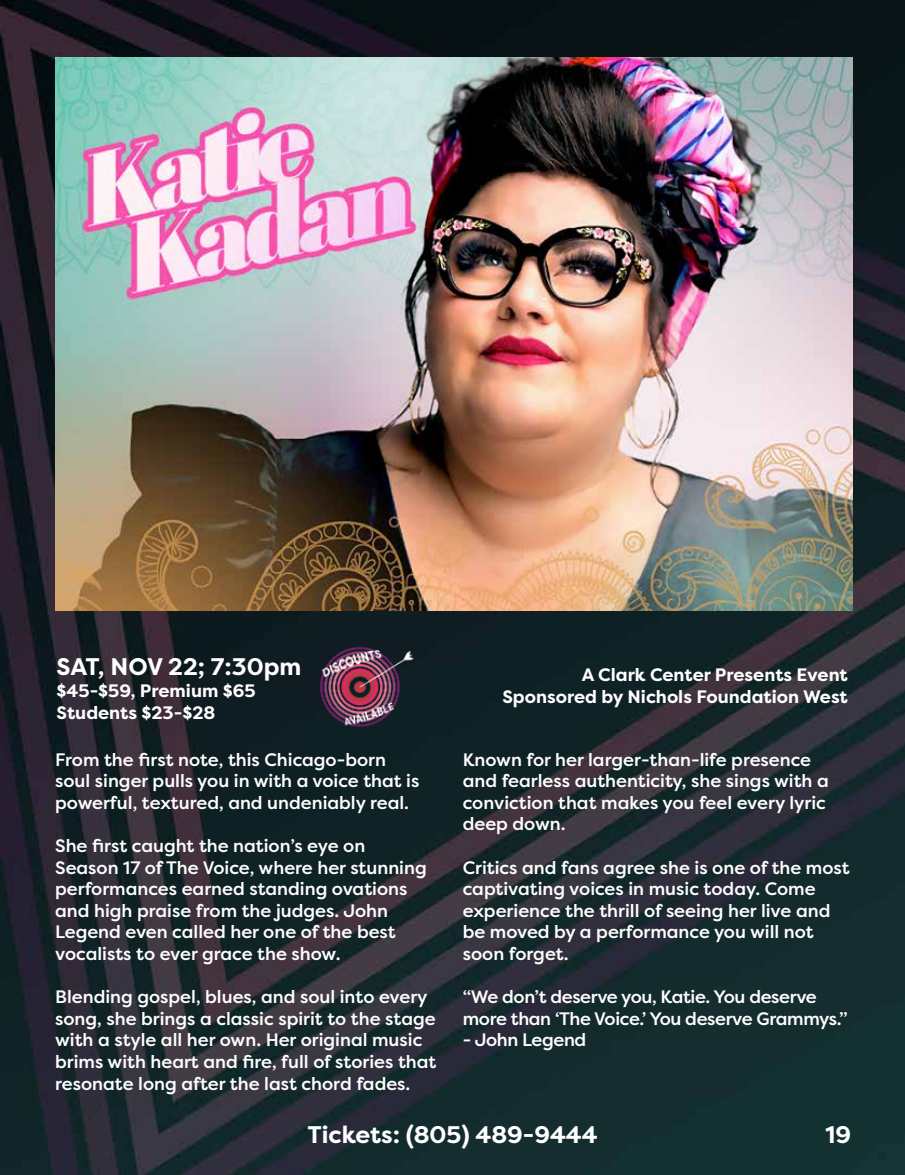
<style>
.page{position:relative;width:905px;height:1175px;background:#fff}
.page>*{position:absolute;margin:0;border:0;box-sizing:border-box;transform-origin:0 0}
.t1{font:700 24px "Filson Pro";color:#fff}
.t2{font:500 18px/21.6px "Filson Pro";color:#fff}
.t3{font:700 18px/21.6px "Filson Pro";color:#fff;text-align:right}
.t4{font:500 18px/21.6px "Filson Pro";letter-spacing:-.02em;color:#fff}
</style>
<div class="page">
<img style="left:0;top:0;width:904px;height:1174px">
<img style="left:316px;top:638px;width:101px;height:89px">
<img style="left:55px;top:57px;width:797px;height:554px">
<h1 class="t1" style="left:57px;top:652px;width:246px">SAT, NOV 22; 7:30pm</h1>
<p class="t3" style="left:57px;top:680px;width:201px;text-align:left">$45-$59, Premium $65<br>Students $23-$28</p>
<p class="t2" style="left:55px;top:748px;width:366px">From the first note, this Chicago-born soul singer pulls you in with a voice that is powerful, textured, and undeniably real.</p>
<p class="t2" style="left:55px;top:834px;width:373px">She first caught the nation’s eye on Season 17 of The Voice, where her stunning performances earned standing ovations and high praise from the judges. John Legend even called her one of the best vocalists to ever grace the show.</p>
<p class="t2" style="left:55px;top:985px;width:383px">Blending gospel, blues, and soul into every song, she brings a classic spirit to the stage with a style all her own. Her original music brims with heart and fire, full of stories that resonate long after the last chord fades.</p>
<p class="t3" style="left:502px;top:664px;width:347px">A Clark Center Presents Event<br>Sponsored by Nichols Foundation West</p>
<p class="t2" style="left:463px;top:748px;width:367px">Known for her larger-than-life presence and fearless authenticity, she sings with a conviction that makes you feel every lyric deep down.</p>
<p class="t2" style="left:463px;top:856px;width:388px">Critics and fans agree she is one of the most captivating voices in music today. Come experience the thrill of seeing her live and be moved by a performance you will not soon forget.</p>
<p class="t4" style="left:463px;top:985px;width:386px">“We don’t deserve you, Katie. You deserve more than ‘The Voice.’ You deserve Grammys.”</p>
<p class="t4" style="left:463px;top:1029px;width:125px">- John Legend</p>
<h1 class="t1" style="left:307px;top:1119px;width:291px">Tickets: (805) 489-9444</h1>
<h1 class="t1" style="left:825px;top:1119px;width:27px">19</h1>
</div>
